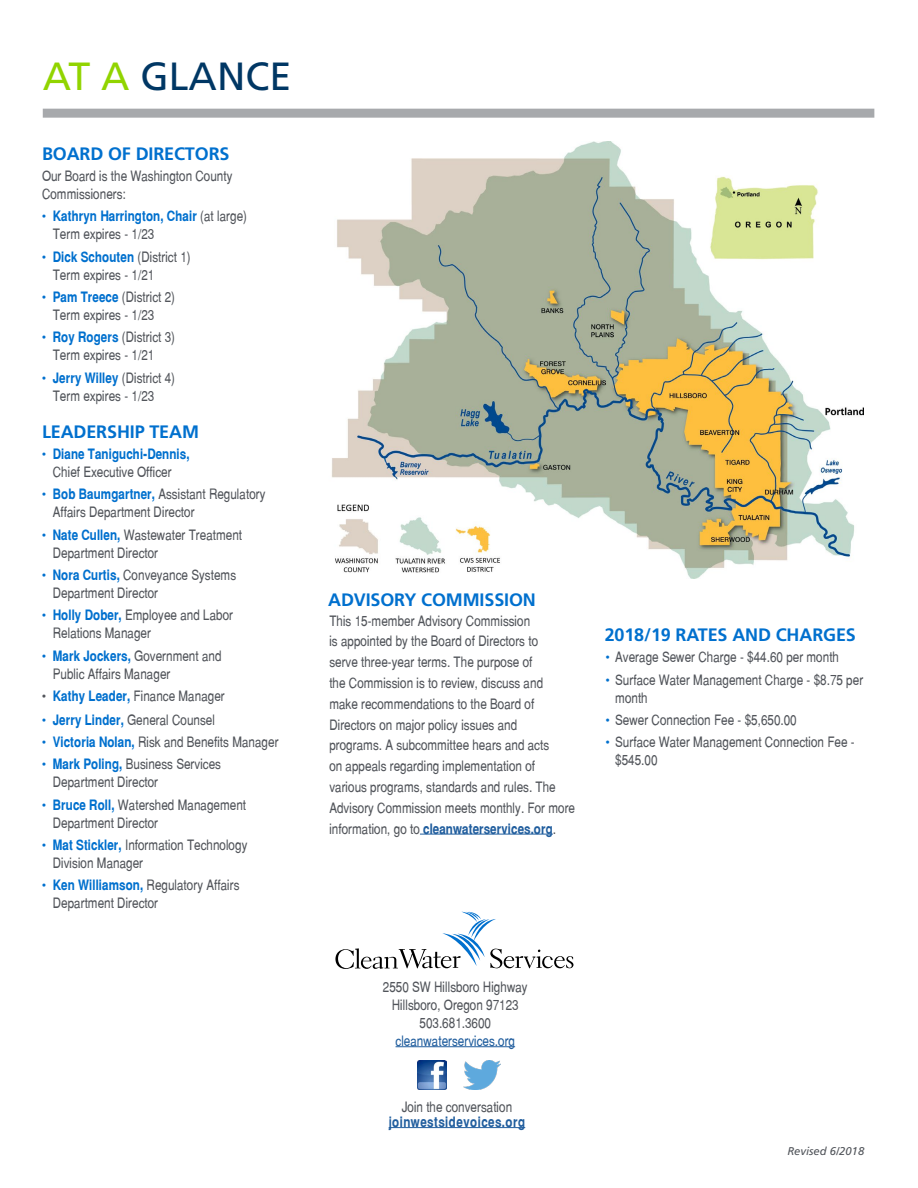
<style>
.page{position:relative;width:918px;height:1188px;background:#fff}
.page>*{position:absolute;margin:0;border:0;box-sizing:border-box;transform-origin:0 0}
.t1{font:39.3px "Frutiger";color:#003764}
.t2{font:700 18px "Frutiger";letter-spacing:-.01em;color:#0070ce}
.t3{font:14.25px/18px "Switzerland Narrow Plain";color:#52555b}
.t4{font:700 14.25px "Switzerland Narrow";color:#0070ce}
.t5{font:700 14.25px "Switzerland Narrow";letter-spacing:.015em;color:#215e9e}
.t6{font:14.25px "Switzerland Narrow Plain";color:#215e9e}
.t7{font:italic 11.25px "Frutiger";color:#52555b}
.s1{color:#91d400}
.s2{font-family:"Switzerland Narrow Plain";font-weight:400}
.s3{font-family:"Switzerland Narrow Plain";font-weight:400;color:#52555b}
.s4{color:#0070ce}
.s5{font-family:"Switzerland Narrow";font-weight:700;color:#0070ce}
</style>
<div class="page">
<div style="left:43px;top:109px;width:831px;height:9px;background:#a7a9ac"></div>
<svg style="left:335px;top:912px;width:238px;height:57px"></svg>
<hr style="left:420px;top:834px;width:133px;height:1px;background:#215e9e">
<hr style="left:396px;top:1046px;width:119px;height:1px;background:#215e9e">
<img style="left:331px;top:141px;width:532px;height:438px">
<img style="left:418px;top:1060px;width:29px;height:30px">
<img style="left:464px;top:1060px;width:36px;height:30px">
<hr style="left:389px;top:1127px;width:136px;height:1px;background:#215e9e">
<h1 class="t1" style="left:43px;top:53px;width:250px"><span class="s1">AT A</span> GLANCE</h1>
<p class="t2" style="left:42px;top:143px;width:189px">BOARD OF DIRECTORS</p>
<p class="t3" style="left:42px;top:167px;width:192px">Our Board is the Washington County<br>Commissioners:</p>
<p class="t4" style="left:42px;top:208px;width:207px"><span class="s2">•</span> Kathryn Harrington, Chair <span class="s3">(at large)</span></p>
<p class="t3" style="left:53px;top:225px;width:103px">Term expires - 1/23</p>
<p class="t4" style="left:42px;top:248px;width:150px"><span class="s2">•</span> Dick Schouten <span class="s3">(District 1)</span></p>
<p class="t3" style="left:53px;top:265px;width:103px">Term expires - 1/21</p>
<p class="t3" style="left:53px;top:288px;width:124px;text-indent:-11px"><span class="s4">•</span> <span class="s5">Pam Treece</span> (District 2)<br>Term expires - 1/23</p>
<p class="t3" style="left:53px;top:328px;width:124px;text-indent:-11px"><span class="s4">•</span> <span class="s5">Roy Rogers</span> (District 3)<br>Term expires - 1/21</p>
<p class="t4" style="left:42px;top:369px;width:135px"><span class="s2">•</span> Jerry Willey <span class="s3">(District 4)</span></p>
<p class="t3" style="left:53px;top:386px;width:103px">Term expires - 1/23</p>
<p class="t2" style="left:42px;top:421px;width:159px">LEADERSHIP TEAM</p>
<p class="t4" style="left:42px;top:446px;width:149px"><span class="s2">•</span> Diane Taniguchi-Dennis,</p>
<p class="t3" style="left:53px;top:463px;width:120px">Chief Executive Officer</p>
<p class="t3" style="left:53px;top:485px;width:214px;text-indent:-11px"><span class="s4">•</span> <span class="s5">Bob Baumgartner,</span> Assistant Regulatory<br>Affairs Department Director</p>
<p class="t3" style="left:53px;top:525px;width:191px;text-indent:-11px"><span class="s4">•</span> <span class="s5">Nate Cullen,</span> Wastewater Treatment<br>Department Director</p>
<p class="t3" style="left:53px;top:566px;width:185px;text-indent:-11px"><span class="s4">•</span> <span class="s5">Nora Curtis,</span> Conveyance Systems<br>Department Director</p>
<p class="t3" style="left:53px;top:606px;width:182px;text-indent:-11px"><span class="s4">•</span> <span class="s5">Holly Dober,</span> Employee and Labor<br>Relations Manager</p>
<p class="t3" style="left:53px;top:646px;width:170px;text-indent:-11px"><span class="s4">•</span> <span class="s5">Mark Jockers,</span> Government and<br>Public Affairs Manager</p>
<p class="t3" style="left:42px;top:687px;width:184px">• <span class="s5">Kathy Leader,</span> Finance Manager</p>
<p class="t3" style="left:42px;top:711px;width:175px"><span class="s4">•</span> <span class="s5">Jerry Linder,</span> General Counsel</p>
<p class="t3" style="left:42px;top:733px;width:238px"><span class="s4">•</span> <span class="s5">Victoria Nolan,</span> Risk and Benefits Manager</p>
<p class="t3" style="left:53px;top:755px;width:170px;text-indent:-11px"><span class="s4">•</span> <span class="s5">Mark Poling,</span> Business Services<br>Department Director</p>
<p class="t3" style="left:53px;top:795px;width:195px;text-indent:-11px"><span class="s4">•</span> <span class="s5">Bruce Roll,</span> Watershed Management<br>Department Director</p>
<p class="t3" style="left:53px;top:836px;width:196px;text-indent:-11px"><span class="s4">•</span> <span class="s5">Mat Stickler,</span> Information Technology<br>Division Manager</p>
<p class="t3" style="left:53px;top:876px;width:188px;text-indent:-11px"><span class="s4">•</span> <span class="s5">Ken Williamson,</span> Regulatory Affairs<br>Department Director</p>
<p class="t2" style="left:328px;top:589px;width:209px">ADVISORY COMMISSION</p>
<p class="t3" style="left:329px;top:610px;width:247px;line-height:20.9px">This 15-member Advisory Commission<br>is appointed by the Board of Directors to<br>serve three-year terms. The purpose of<br>the Commission is to review, discuss and make recommendations to the Board of Directors on major policy issues and<br>programs. A subcommittee hears and acts<br>on appeals regarding implementation of various programs, standards and rules. The Advisory Commission meets monthly. For more</p>
<p class="t5" style="left:329px;top:820px;width:228px"><span class="s3">information, go to</span> cleanwaterservices.org<span class="s3">.</span></p>
<p class="t2" style="left:605px;top:624px;width:253px">2018/19 RATES AND CHARGES</p>
<p class="t3" style="left:606px;top:648px;width:235px"><span class="s4">•</span> Average Sewer Charge - $44.60 per month</p>
<p class="t3" style="left:615px;top:670px;width:250px;text-indent:-9px"><span class="s4">•</span> Surface Water Management Charge - $8.75 per month</p>
<p class="t3" style="left:606px;top:711px;width:192px"><span class="s4">•</span> Sewer Connection Fee - $5,650.00</p>
<p class="t3" style="left:615px;top:733px;width:241px;text-indent:-9px"><span class="s4">•</span> Surface Water Management Connection Fee - $545.00</p>
<p class="t3" style="left:383px;top:978px;width:146px;text-align:center">2550 SW Hillsboro Highway<br>Hillsboro, Oregon 97123<br>503.681.3600</p>
<p class="t6" style="left:396px;top:1033px;width:121px">cleanwaterservices.org</p>
<p class="t3" style="left:402px;top:1098px;width:112px">Join the conversation</p>
<p class="t5" style="left:389px;top:1114px;width:138px">joinwestsidevoices.org</p>
<p class="t7" style="left:787px;top:1145px;width:78px">Revised 6/2018</p>
</div>
